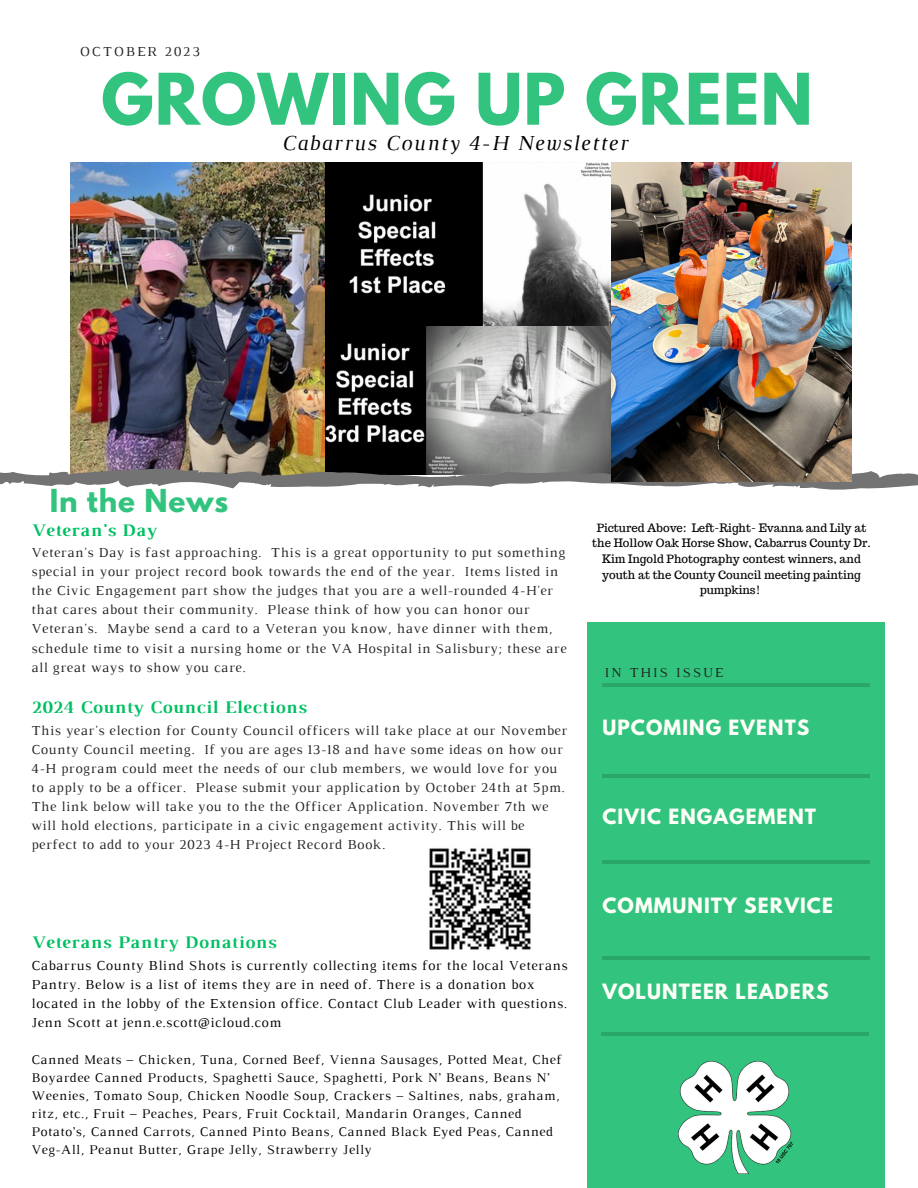
<style>
.page{position:relative;width:918px;height:1188px;background:#fff}
.page>*{position:absolute;margin:0;border:0;box-sizing:border-box;transform-origin:0 0}
.t1{font:700 63px "League Spartan";letter-spacing:.02em;color:#32c47e}
.t2{font:700 28.05px "League Spartan";letter-spacing:.03em;color:#32c47e}
.t3{font:italic 21.75px "Luthier";letter-spacing:.07em;color:#000}
.t4{font:700 18.6px "League Spartan";letter-spacing:.06em;color:#fffff9}
.t5{font:700 18px "Luthier";letter-spacing:.045em;color:#00bf63}
.t6{font:13.95px/19.2px "Luthier";letter-spacing:.045em;color:#222}
.t7{font:13.95px/19.2px "Luthier";letter-spacing:.045em;color:#000}
.t8{font:13.95px "Luthier";letter-spacing:.14em;color:#222}
.t9{font:13.5px/18px "Luthier";letter-spacing:.045em;color:#000}
.t10{font:11.4px/15.6px "Trocchi";color:#000;text-align:center}
</style>
<div class="page">
<div style="left:588px;top:623px;width:297px;height:565px;background:#32c47e"></div>
<hr style="left:602px;top:774px;width:268px;height:3px;background:#000">
<hr style="left:602px;top:683px;width:268px;height:4px;background:#2aa66b">
<hr style="left:602px;top:860px;width:268px;height:3px;background:#000">
<hr style="left:602px;top:957px;width:268px;height:3px;background:#000">
<hr style="left:601px;top:1033px;width:268px;height:3px;background:#000">
<img style="left:679px;top:1061px;width:113px;height:113px">
<img style="left:70px;top:162px;width:255px;height:298px">
<img style="left:325px;top:325px;width:287px;height:135px">
<svg style="left:0;top:460px;width:918px;height:29px"></svg>
<img style="left:325px;top:162px;width:287px;height:163px">
<img style="left:429px;top:848px;width:102px;height:102px">
<img style="left:612px;top:162px;width:240px;height:320px">
<p class="t8" style="left:80px;top:46px;width:121px">OCTOBER 2023</p>
<p class="t1" style="left:101px;top:68px;width:713px">GROWING UP GREEN</p>
<p class="t3" style="left:282px;top:135px;width:347px">Cabarrus County 4-H Newsletter</p>
<p class="t2" style="left:50px;top:487px;width:180px">In the News</p>
<p class="t5" style="left:31px;top:523px;width:126px">Veteran's Day</p>
<p class="t6" style="left:31px;top:544px;width:537px">Veteran's Day is fast approaching. This is a great opportunity to put something special in your project record book towards the end of the year. Items listed in the Civic Engagement part show the judges that you are a well-rounded 4-H'er that cares about their community. Please think of how you can honor our Veteran's. Maybe send a card to a Veteran you know, have dinner with them, schedule time to visit a nursing home or the VA Hospital in Salisbury; these are all great ways to show you care.</p>
<p class="t5" style="left:31px;top:701px;width:276px">2024 County Council Elections</p>
<p class="t6" style="left:31px;top:722px;width:537px">This year's election for County Council officers will take place at our November County Council meeting. If you are ages 13-18 and have some ideas on how our 4-H program could meet the needs of our club members, we would love for you to apply to be a officer. Please submit your application by October 24th at 5pm.<br>The link below will take you to the the Officer Application. November 7th we will hold elections, participate in a civic engagement activity. This will be perfect to add to your 2023 4-H Project Record Book.</p>
<p class="t5" style="left:31px;top:936px;width:246px">Veterans Pantry Donations</p>
<p class="t7" style="left:31px;top:957px;width:538px">Cabarrus County Blind Shots is currently collecting items for the local Veterans Pantry. Below is a list of items they are in need of. There is a donation box located in the lobby of the Extension office. Contact Club Leader with questions.<br>Jenn Scott at jenn.e.scott@icloud.com</p>
<p class="t9" style="left:31px;top:1052px;width:532px">Canned Meats – Chicken, Tuna, Corned Beef, Vienna Sausages, Potted Meat, Chef Boyardee Canned Products, Spaghetti Sauce, Spaghetti, Pork N’ Beans, Beans N’ Weenies, Tomato Soup, Chicken Noodle Soup, Crackers – Saltines, nabs, graham, ritz, etc., Fruit – Peaches, Pears, Fruit Cocktail, Mandarin Oranges, Canned Potato’s, Canned Carrots, Canned Pinto Beans, Canned Black Eyed Peas, Canned Veg-All, Peanut Butter, Grape Jelly, Strawberry Jelly</p>
<p class="t10" style="left:592px;top:520px;width:280px">Pictured Above: Left-Right- Evanna and Lily at the Hollow Oak Horse Show, Cabarrus County Dr.<br>Kim Ingold Photography contest winners, and youth at the County Council meeting painting pumpkins!</p>
<p class="t8" style="left:605px;top:668px;width:120px">IN THIS ISSUE</p>
<p class="t4" style="left:602px;top:719px;width:209px">UPCOMING EVENTS</p>
<p class="t4" style="left:602px;top:807px;width:215px">CIVIC ENGAGEMENT</p>
<p class="t4" style="left:602px;top:896px;width:232px">COMMUNITY SERVICE</p>
<p class="t4" style="left:602px;top:982px;width:228px">VOLUNTEER LEADERS</p>
</div>
